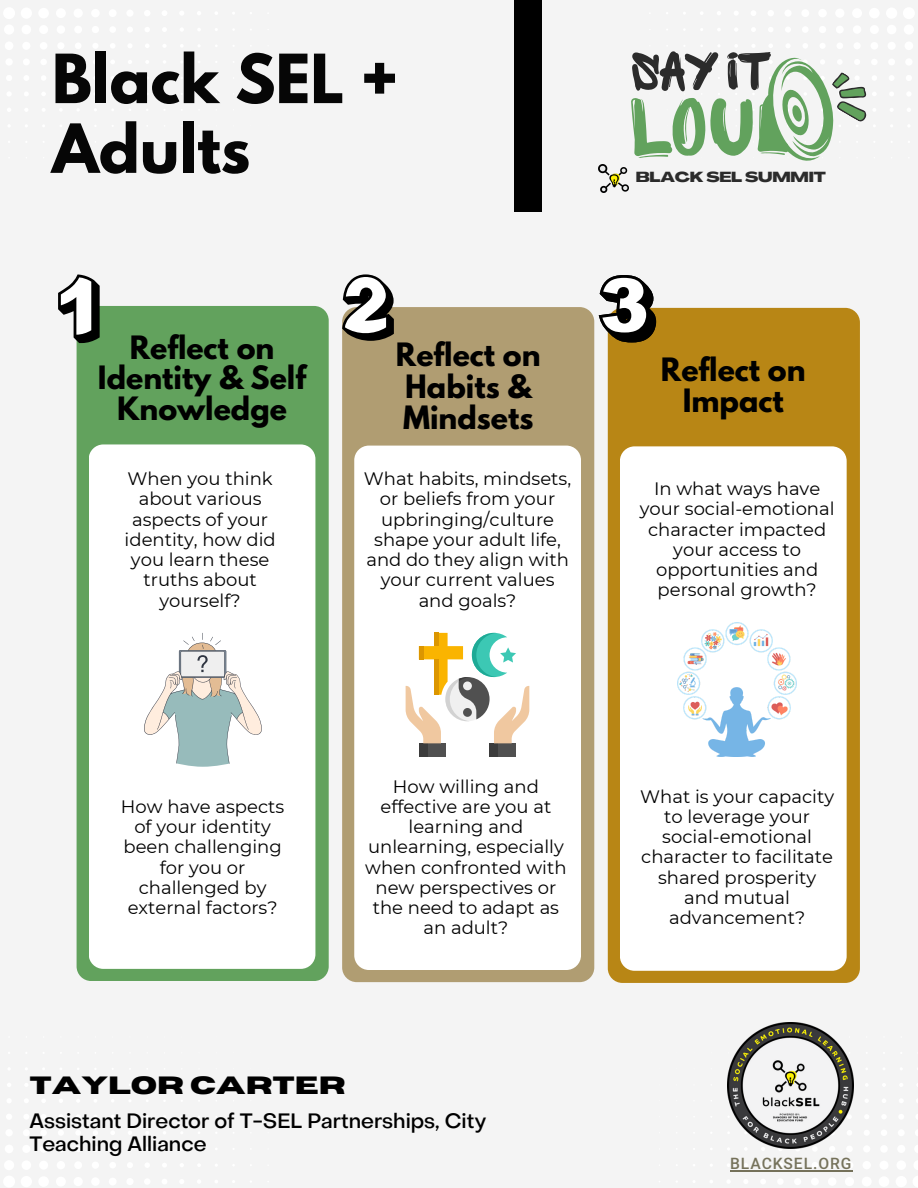
<style>
.page{position:relative;width:918px;height:1188px;background:#f4f4f4}
.page>*{position:absolute;margin:0;border:0;box-sizing:border-box;transform-origin:0 0}
.t1{font:88.2px "Sprite Graffiti";color:#62a25d}
.t2{font:700 60px/69.8px "League Spartan";color:#060606}
.t3{font:56.55px "Sprite Graffiti";color:#2b2b2b}
.t4{font:700 28.5px/31.5px "League Spartan";color:#000;text-align:center}
.t5{font:700 24.9px "Horizon";color:#000}
.t6{font:500 20.55px/23.7px "Object Sans";color:#000}
.t7{font:18px/20.2px "Montserrat";color:#000;text-align:center}
.t8{font:500 15.6px "Mardoto";letter-spacing:.06em;color:#676349}
.t9{font:800 14.4px "Agrandir Grand";letter-spacing:-.015em;color:#2b2b2b}
</style>
<div class="page">
<svg style="left:659px;top:1068px;width:259px;height:119px"></svg>
<svg style="left:4px;top:1052px;width:248px;height:135px"></svg>
<svg style="left:4px;top:8px;width:247px;height:134px"></svg>
<div style="left:514px;top:0;width:27px;height:212px;background:#000"></div>
<img style="left:599px;top:164px;width:30px;height:29px">
<div style="left:77px;top:306px;width:252px;height:675px;background:#62a25d;border-radius:15px"></div>
<div style="left:89px;top:444px;width:226px;height:525px;background:#fff;border-radius:15px"></div>
<svg style="left:58px;top:274px;width:42px;height:69px"></svg>
<div style="left:342px;top:307px;width:252px;height:675px;background:#b09d72;border-radius:15px"></div>
<div style="left:354px;top:446px;width:227px;height:524px;background:#fff;border-radius:15px"></div>
<svg style="left:342px;top:274px;width:52px;height:67px"></svg>
<div style="left:608px;top:308px;width:252px;height:675px;background:#b88615;border-radius:15px"></div>
<div style="left:620px;top:446px;width:227px;height:525px;background:#fff;border-radius:15px"></div>
<svg style="left:599px;top:275px;width:57px;height:67px"></svg>
<svg style="left:144px;top:633px;width:118px;height:134px"></svg>
<div style="left:419px;top:743px;width:26px;height:14px;background:#505050"></div>
<div style="left:419px;top:743px;width:9px;height:14px;background:#3c3c3c"></div>
<div style="left:490px;top:743px;width:26px;height:14px;background:#505050"></div>
<div style="left:490px;top:743px;width:8px;height:14px;background:#3c3c3c"></div>
<svg style="left:406px;top:633px;width:123px;height:110px"></svg>
<img style="left:678px;top:623px;width:119px;height:134px">
<img style="left:728px;top:1023px;width:126px;height:126px">
<hr style="left:730px;top:1170px;width:122px;height:1px;background:#676349">
<svg style="left:667px;top:8px;width:247px;height:153px"></svg>
<p class="t2" style="left:52px;top:52px;width:348px">Black SEL +<br>Adults</p>
<p class="t4" style="left:98px;top:336px;width:210px;line-height:30.3px">Reflect on<br>Identity &amp; Self<br>Knowledge</p>
<p class="t7" style="left:125px;top:468px;width:153px">When you think about various aspects of your identity, how did you learn these truths about yourself?</p>
<p class="t4" style="left:396px;top:343px;width:146px;text-align:left">Reflect on<br>Habits &amp;<br>Mindsets</p>
<p class="t7" style="left:364px;top:468px;width:209px">What habits, mindsets, or beliefs from your upbringing/culture shape your adult life, and do they align with your current values and goals?</p>
<p class="t3" style="left:631px;top:45px;width:141px">SAY IT</p>
<p class="t1" style="left:630px;top:85px;width:125px">lou</p>
<p class="t9" style="left:636px;top:171px;width:191px">BLACK SEL SUMMIT</p>
<p class="t4" style="left:661px;top:357px;width:146px">Reflect on<br>Impact</p>
<p class="t7" style="left:640px;top:479px;width:196px">In what ways have your social-emotional character impacted your access to opportunities and personal growth?</p>
<p class="t7" style="left:121px;top:796px;width:165px">How have aspects of your identity been challenging for you or challenged by external factors?</p>
<p class="t7" style="left:365px;top:776px;width:203px">How willing and effective are you at learning and unlearning, especially when confronted with new perspectives or the need to adapt as an adult?</p>
<p class="t5" style="left:29px;top:1073px;width:318px">TAYLOR CARTER</p>
<p class="t6" style="left:29px;top:1111px;width:458px">Assistant Director of T-SEL Partnerships, City<br>Teaching Alliance</p>
<p class="t7" style="left:640px;top:786px;width:195px">What is your capacity to leverage your social-emotional character to facilitate shared prosperity and mutual advancement?</p>
<p class="t8" style="left:730px;top:1155px;width:123px">BLACKSEL.ORG</p>
</div>
